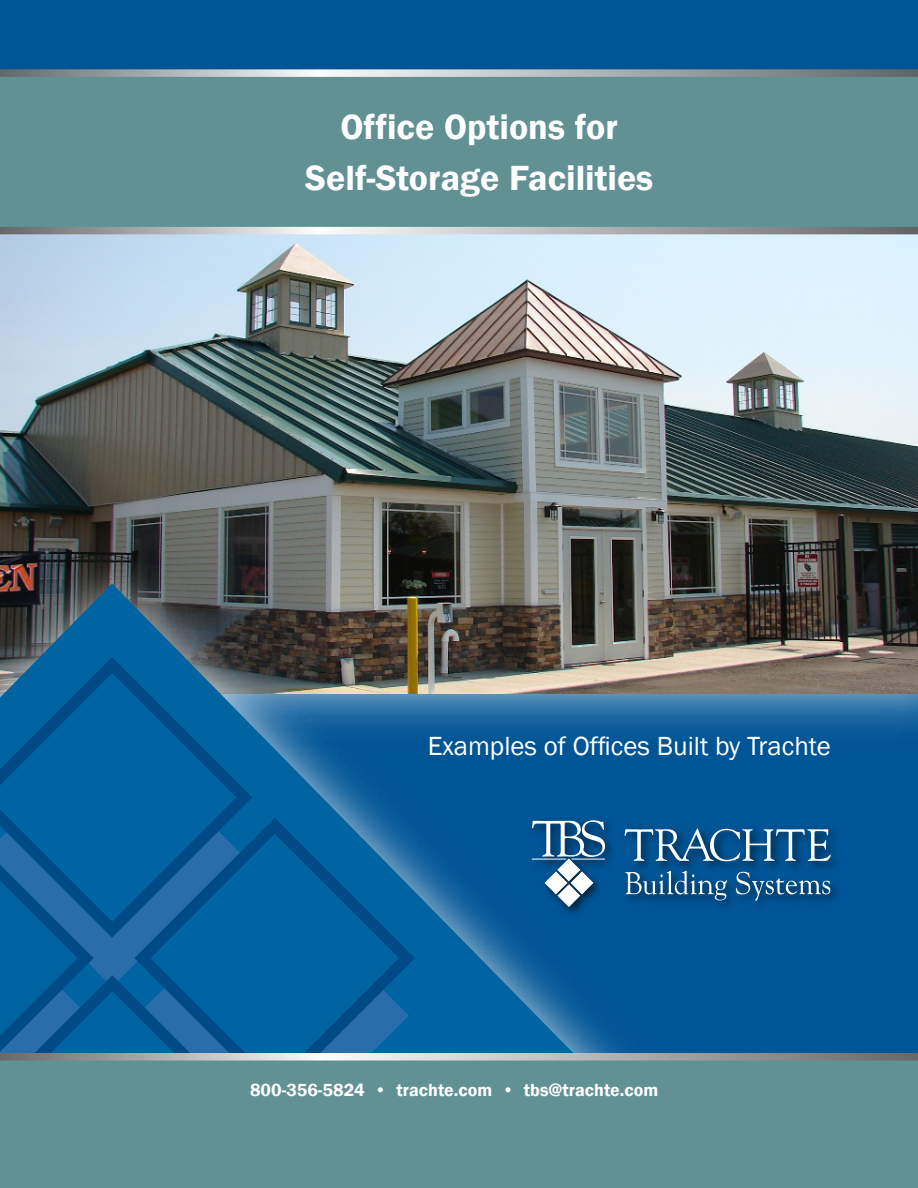
<style>
.page{position:relative;width:918px;height:1188px;background:#fff}
.page>*{position:absolute;margin:0;border:0;box-sizing:border-box;transform-origin:0 0}
.t1{font:600 36px/51px "Franklin Gothic";color:#fff;text-align:center}
.t2{font:27px "Franklin Gothic";color:#fff}
.t3{font:600 18px "Franklin Gothic";color:#fff}
</style>
<div class="page">
<div style="left:0;top:0;width:918px;height:1103px;background:#005596"></div>
<img style="left:0;top:235px;width:918px;height:459px">
<img style="left:0;top:551px;width:877px;height:178px">
<img style="left:0;top:583px;width:706px;height:470px">
<svg style="left:0;top:649px;width:260px;height:161px"></svg>
<svg style="left:0;top:810px;width:126px;height:157px"></svg>
<svg style="left:126px;top:810px;width:297px;height:243px"></svg>
<svg style="left:0;top:967px;width:261px;height:86px"></svg>
<div style="left:0;top:1053px;width:918px;height:135px;background:#629194"></div>
<svg style="left:0;top:69px;width:918px;height:165px;background:#689396"></svg>
<div style="left:528px;top:817px;width:314px;height:101px;background:#000;opacity:.65"></div>
<svg style="left:532px;top:820px;width:73px;height:87px"></svg>
<svg style="left:625px;top:871px;width:102px;height:29px"></svg>
<svg style="left:736px;top:872px;width:94px;height:29px"></svg>
<svg style="left:625px;top:828px;width:206px;height:33px"></svg>
<h1 class="t1" style="left:305px;top:102px;width:349px">Office Options for<br>Self-Storage Facilities</h1>
<h2 class="t2" style="left:428px;top:730px;width:405px">Examples of Offices Built by Trachte</h2>
<p class="t3" style="left:250px;top:1079px;width:410px">800-356-5824 • trachte.com • tbs@trachte.com</p>
</div>
